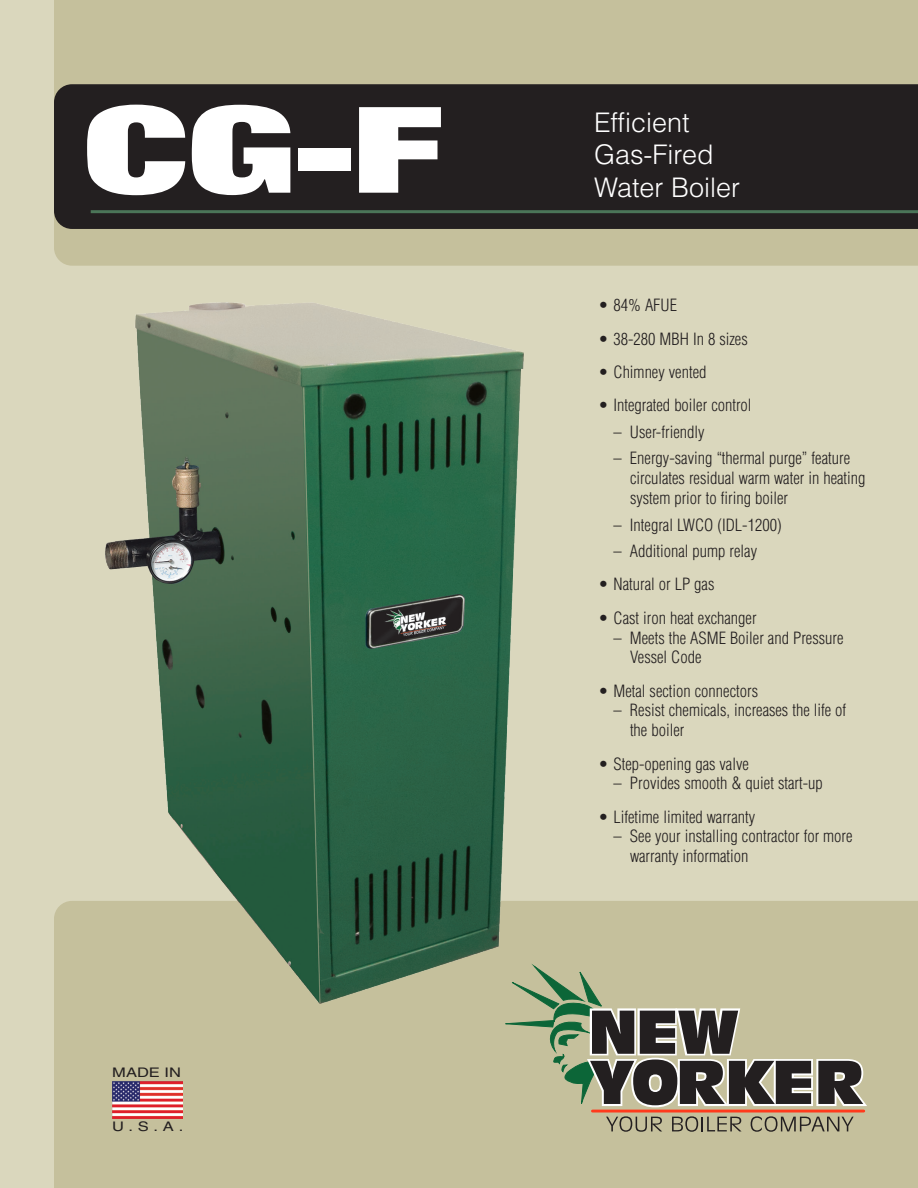
<style>
.page{position:relative;width:918px;height:1188px;background:#dad7bd}
.page>*{position:absolute;margin:0;border:0;box-sizing:border-box;transform-origin:0 0}
.t1{font:800 120px "Folio BT";color:#fff;scale:1.25 1}
.t2{font:58.05px "Incised 901 BT Compact";letter-spacing:-.035em;color:#fff}
.t3{font:300 27px "Helvetica LT Std";color:#fff}
.t4{font:300 condensed 16.5px/19.8px "Helvetica LT Std";color:#231f20}
.t5{font:13.2px "Helvetica LT Std";color:#231f20;scale:1.25 1}
</style>
<div class="page">
<div style="left:54px;top:0;width:864px;height:266px;background:#c5c09c"></div>
<div style="left:54px;top:84px;width:864px;height:145px;background:#231f20"></div>
<hr style="left:91px;top:210px;width:827px;height:3px;background:#4b7558">
<div style="left:54px;top:901px;width:864px;height:287px;background:#c5c09c"></div>
<img style="left:86px;top:264px;width:464px;height:768px">
<svg style="left:506px;top:965px;width:305px;height:140px;background:#8d8e74"></svg>
<svg style="left:818px;top:1061px;width:45px;height:43px;background:#433e38"></svg>
<svg style="left:606px;top:1116px;width:56px;height:16px"></svg>
<svg style="left:672px;top:1116px;width:70px;height:16px"></svg>
<svg style="left:751px;top:1116px;width:103px;height:16px;background:#9b977c"></svg>
<hr style="left:592px;top:1110px;width:272px;height:3px;background:#ff3a1c">
<img style="left:112px;top:1082px;width:70px;height:37px">
<p class="t1" style="left:80px;top:77px;width:296px">CG-F</p>
<p class="t3" style="left:594px;top:105px;width:97px">Efficient</p>
<p class="t3" style="left:594px;top:138px;width:121px">Gas-Fired</p>
<p class="t3" style="left:594px;top:170px;width:148px">Water Boiler</p>
<p class="t4" style="left:598px;top:295px;width:80px">• 84% AFUE</p>
<p class="t4" style="left:598px;top:329px;width:151px">• 38-280 MBH In 8 sizes</p>
<p class="t4" style="left:598px;top:362px;width:109px">• Chimney vented</p>
<p class="t4" style="left:598px;top:395px;width:155px">• Integrated boiler control</p>
<p class="t4" style="left:613px;top:422px;width:93px">– User-friendly</p>
<p class="t4" style="left:630px;top:448px;width:237px;text-indent:-17px">– Energy-saving “thermal purge” feature circulates residual warm water in heating system prior to firing boiler</p>
<p class="t4" style="left:613px;top:515px;width:170px">– Integral LWCO (IDL-1200)</p>
<p class="t4" style="left:613px;top:541px;width:145px">– Additional pump relay</p>
<p class="t4" style="left:598px;top:574px;width:117px">• Natural or LP gas</p>
<p class="t4" style="left:598px;top:608px;width:160px">• Cast iron heat exchanger</p>
<p class="t4" style="left:630px;top:628px;width:215px;text-indent:-17px">– Meets the ASME Boiler and Pressure<br>Vessel Code</p>
<p class="t4" style="left:598px;top:681px;width:161px">• Metal section connectors</p>
<p class="t4" style="left:630px;top:700px;width:218px;text-indent:-17px">– Resist chemicals, increases the life of the boiler</p>
<p class="t4" style="left:598px;top:754px;width:152px">• Step-opening gas valve</p>
<p class="t4" style="left:613px;top:773px;width:211px">– Provides smooth &amp; quiet start-up</p>
<p class="t4" style="left:598px;top:807px;width:158px">• Lifetime limited warranty</p>
<p class="t4" style="left:630px;top:826px;width:224px;text-indent:-17px">– See your installing contractor for more warranty information</p>
<p class="t5" style="left:112px;top:1064px;width:57px">MADE IN</p>
<p class="t5" style="left:112px;top:1119px;width:58px">U.S.A.</p>
<p class="t2" style="left:588px;top:998px;width:153px">NEW</p>
<p class="t2" style="left:591px;top:1048px;width:274px">YORKER</p>
</div>
